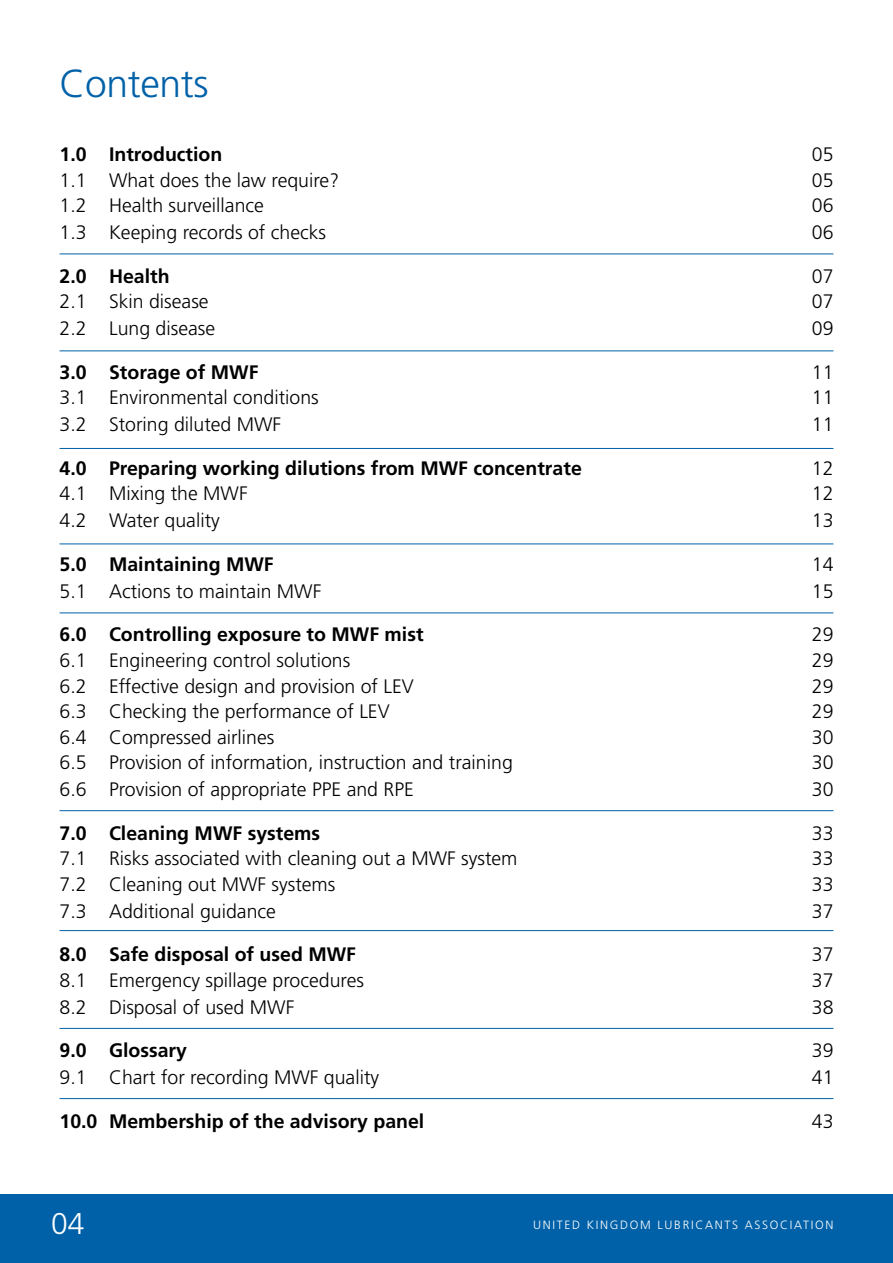
<style>
.page{position:relative;width:893px;height:1263px;background:#fff}
.page>*{position:absolute;margin:0;border:0;box-sizing:border-box;transform-origin:0 0}
.t1{font:300 39px "Frutiger LT Pro";letter-spacing:-.01em;color:#0061a8}
.t2{font:300 30px "Frutiger LT Pro";color:#fff}
.t3{font:300 19.5px "Frutiger LT Pro";color:#000}
.t4{font:700 19.5px "Frutiger LT Pro";color:#000}
.t5{font:300 12px "Frutiger LT Pro";letter-spacing:.14em;color:#fff}
</style>
<div class="page">
<div style="left:0;top:1195px;width:893px;height:68px;background:#0061a8"></div>
<hr style="left:60px;top:254px;width:773px;height:1px;background:#0061a8">
<hr style="left:60px;top:350px;width:773px;height:1px;background:#0061a8">
<hr style="left:60px;top:448px;width:773px;height:1px;background:#0061a8">
<hr style="left:60px;top:543px;width:773px;height:1px;background:#0061a8">
<hr style="left:60px;top:612px;width:773px;height:1px;background:#0061a8">
<hr style="left:60px;top:810px;width:773px;height:1px;background:#0061a8">
<hr style="left:60px;top:930px;width:773px;height:1px;background:#0061a8">
<hr style="left:60px;top:1028px;width:773px;height:1px;background:#0061a8">
<hr style="left:60px;top:1098px;width:773px;height:1px;background:#0061a8">
<h1 class="t1" style="left:60px;top:61px;width:150px">Contents</h1>
<p class="t4" style="left:60px;top:143px;width:164px">1.0 Introduction</p>
<p class="t3" style="left:812px;top:143px;width:23px">05</p>
<p class="t3" style="left:60px;top:169px;width:281px">1.1 What does the law require?</p>
<p class="t3" style="left:812px;top:169px;width:23px">05</p>
<p class="t3" style="left:60px;top:194px;width:206px">1.2 Health surveillance</p>
<p class="t3" style="left:812px;top:194px;width:23px">06</p>
<p class="t3" style="left:60px;top:221px;width:268px">1.3 Keeping records of checks</p>
<p class="t3" style="left:812px;top:221px;width:23px">06</p>
<p class="t4" style="left:60px;top:264px;width:112px">2.0 Health</p>
<p class="t3" style="left:812px;top:265px;width:23px">07</p>
<p class="t3" style="left:60px;top:290px;width:151px">2.1 Skin disease</p>
<p class="t3" style="left:812px;top:290px;width:23px">07</p>
<p class="t3" style="left:60px;top:317px;width:157px">2.2 Lung disease</p>
<p class="t3" style="left:812px;top:317px;width:23px">09</p>
<p class="t4" style="left:60px;top:360px;width:201px">3.0 Storage of MWF</p>
<p class="t3" style="left:812px;top:361px;width:23px">11</p>
<p class="t3" style="left:60px;top:386px;width:261px">3.1 Environmental conditions</p>
<p class="t3" style="left:812px;top:386px;width:23px">11</p>
<p class="t3" style="left:60px;top:413px;width:223px">3.2 Storing diluted MWF</p>
<p class="t3" style="left:812px;top:413px;width:23px">11</p>
<p class="t4" style="left:60px;top:456px;width:524px">4.0 Preparing working dilutions from MWF concentrate</p>
<p class="t3" style="left:812px;top:457px;width:23px">12</p>
<p class="t3" style="left:60px;top:482px;width:190px">4.1 Mixing the MWF</p>
<p class="t3" style="left:812px;top:482px;width:23px">12</p>
<p class="t3" style="left:60px;top:509px;width:162px">4.2 Water quality</p>
<p class="t3" style="left:812px;top:509px;width:23px">13</p>
<p class="t4" style="left:60px;top:553px;width:216px">5.0 Maintaining MWF</p>
<p class="t3" style="left:812px;top:553px;width:23px">14</p>
<p class="t3" style="left:60px;top:580px;width:263px">5.1 Actions to maintain MWF</p>
<p class="t3" style="left:812px;top:580px;width:23px">15</p>
<p class="t4" style="left:60px;top:623px;width:366px">6.0 Controlling exposure to MWF mist</p>
<p class="t3" style="left:812px;top:623px;width:23px">29</p>
<p class="t3" style="left:60px;top:649px;width:292px">6.1 Engineering control solutions</p>
<p class="t3" style="left:812px;top:649px;width:23px">29</p>
<p class="t3" style="left:60px;top:674px;width:356px">6.2 Effective design and provision of LEV</p>
<p class="t3" style="left:812px;top:674px;width:23px">29</p>
<p class="t3" style="left:60px;top:700px;width:332px">6.3 Checking the performance of LEV</p>
<p class="t3" style="left:812px;top:700px;width:23px">29</p>
<p class="t3" style="left:60px;top:725px;width:216px">6.4 Compressed airlines</p>
<p class="t3" style="left:812px;top:725px;width:23px">30</p>
<p class="t3" style="left:60px;top:751px;width:455px">6.5 Provision of information, instruction and training</p>
<p class="t3" style="left:812px;top:751px;width:23px">30</p>
<p class="t3" style="left:60px;top:778px;width:356px">6.6 Provision of appropriate PPE and RPE</p>
<p class="t3" style="left:812px;top:778px;width:23px">30</p>
<p class="t4" style="left:60px;top:821px;width:262px">7.0 Cleaning MWF systems</p>
<p class="t3" style="left:812px;top:821px;width:23px">33</p>
<p class="t3" style="left:60px;top:847px;width:459px">7.1 Risks associated with cleaning out a MWF system</p>
<p class="t3" style="left:812px;top:847px;width:23px">33</p>
<p class="t3" style="left:60px;top:872px;width:277px">7.2 Cleaning out MWF systems</p>
<p class="t3" style="left:812px;top:872px;width:23px">33</p>
<p class="t3" style="left:60px;top:899px;width:218px">7.3 Additional guidance</p>
<p class="t3" style="left:812px;top:899px;width:23px">37</p>
<p class="t4" style="left:60px;top:943px;width:298px">8.0 Safe disposal of used MWF</p>
<p class="t3" style="left:812px;top:943px;width:23px">37</p>
<p class="t3" style="left:60px;top:968px;width:306px">8.1 Emergency spillage procedures</p>
<p class="t3" style="left:812px;top:968px;width:23px">37</p>
<p class="t3" style="left:60px;top:995px;width:236px">8.2 Disposal of used MWF</p>
<p class="t3" style="left:812px;top:995px;width:23px">38</p>
<p class="t4" style="left:60px;top:1039px;width:129px">9.0 Glossary</p>
<p class="t3" style="left:812px;top:1039px;width:23px">39</p>
<p class="t3" style="left:60px;top:1066px;width:321px">9.1 Chart for recording MWF quality</p>
<p class="t3" style="left:812px;top:1066px;width:23px">41</p>
<p class="t4" style="left:60px;top:1109px;width:366px">10.0 Membership of the advisory panel</p>
<p class="t3" style="left:812px;top:1109px;width:23px">43</p>
<h2 class="t2" style="left:51px;top:1206px;width:35px">04</h2>
<p class="t5" style="left:533px;top:1218px;width:302px">UNITED KINGDOM LUBRICANTS ASSOCIATION</p>
</div>
